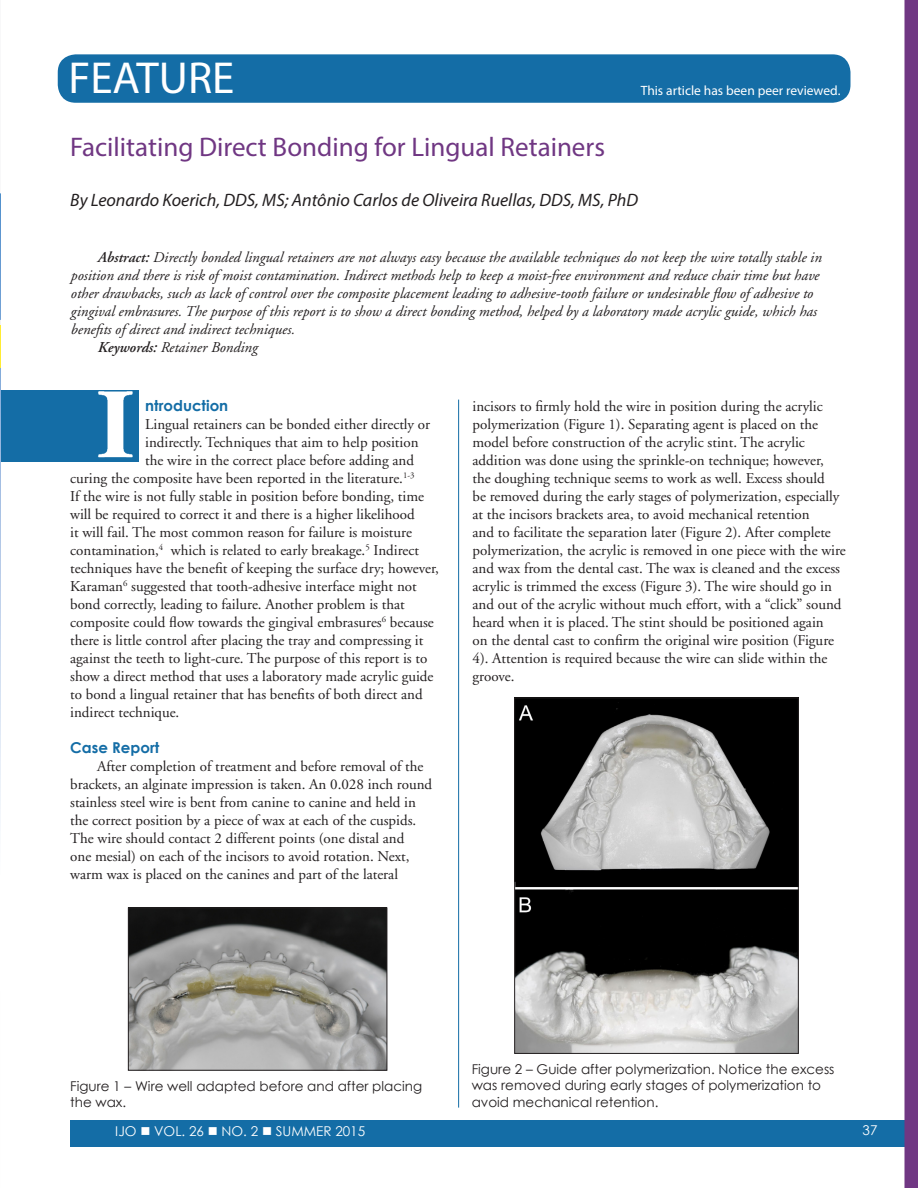
<style>
.page{position:relative;width:918px;height:1188px;background:#fff}
.page>*{position:absolute;margin:0;border:0;box-sizing:border-box;transform-origin:0 0}
.t1{font:45px "Myriad Pro";color:#fff}
.t2{font:27px "Myriad Pro";color:#703783}
.t3{font:italic 18px "Myriad Pro";color:#231f20}
.t4{font:15px/18px "Adobe Garamond";color:#231f20}
.heading_2{font:italic 15px/18px "Adobe Garamond";color:#231f20}
.t5{font:700 15px "Century Gothic";color:#146da6}
.t6{font:13.5px/16.5px "Century Gothic";color:#231f20}
.t7{font:13.5px "Myriad Pro";color:#fff}
.t8{font:13.5px "Century Gothic";color:#fff}
.s1{font-weight:600}
</style>
<div class="page">
<div style="left:70px;top:1120px;width:848px;height:27px;background:#146da6"></div>
<svg style="left:904px;top:0;width:14px;height:1188px"></svg>
<div style="left:0;top:390px;width:139px;height:71px;background:#146da6"></div>
<img style="left:98px;top:391px;width:35px;height:66px">
<hr style="left:458px;top:400px;width:1px;height:708px;background:#146da6">
<div style="left:58px;top:54px;width:792px;height:49px;background:#146da6;border-radius:18px"></div>
<img style="left:130px;top:910px;width:255px;height:159px">
<div style="left:128px;top:908px;width:259px;height:163px;border:1px solid #231f20"></div>
<img style="left:516px;top:700px;width:281px;height:352px">
<div style="left:514px;top:698px;width:285px;height:356px;border:1px solid #231f20"></div>
<svg style="left:0;top:259px;width:1px;height:564px"></svg>
<svg style="left:0;top:193px;width:1px;height:66px"></svg>
<hr style="left:0;top:325px;width:1px;height:42px;background:#ffec33">
<p class="t1" style="left:68px;top:50px;width:167px">FEATURE</p>
<p class="t7" style="left:641px;top:82px;width:201px">This article has been peer reviewed.</p>
<p class="t2" style="left:70px;top:130px;width:536px">Facilitating Direct Bonding for Lingual Retainers</p>
<p class="t3" style="left:70px;top:188px;width:569px">By Leonardo Koerich, DDS, MS; Antônio Carlos de Oliveira Ruellas, DDS, MS, PhD</p>
<p class="heading_2" style="left:71px;top:248px;width:753px;text-indent:27px"><span class="s1">Abstract:</span> Directly bonded lingual retainers are not always easy because the available techniques do not keep the wire totally stable in position and there is risk of moist contamination. Indirect methods help to keep a moist-free environment and reduce chair time but have other drawbacks, such as lack of control over the composite placement leading to adhesive-tooth failure or undesirable flow of adhesive to gingival embrasures. The purpose of this report is to show a direct bonding method, helped by a laboratory made acrylic guide, which has benefits of direct and indirect techniques.</p>
<p class="heading_2" style="left:98px;top:338px;width:161px"><span class="s1">Keywords:</span> Retainer Bonding</p>
<p class="t5" style="left:145px;top:394px;width:85px">ntroduction</p>
<p class="t4" style="left:145px;top:415px;width:287px">Lingual retainers can be bonded either directly or</p>
<p class="t4" style="left:145px;top:433px;width:275px">indirectly. Techniques that aim to help position</p>
<p class="t4" style="left:145px;top:451px;width:270px">the wire in the correct place before adding and</p>
<p class="t4" style="left:70px;top:469px;width:346px">curing the composite have been reported in the literature.<sup>1-3</sup></p>
<p class="t4" style="left:70px;top:487px;width:355px">If the wire is not fully stable in position before bonding, time</p>
<p class="t4" style="left:70px;top:505px;width:346px">will be required to correct it and there is a higher likelihood</p>
<p class="t4" style="left:70px;top:523px;width:343px">it will fail. The most common reason for failure is moisture</p>
<p class="t4" style="left:70px;top:541px;width:350px">contamination,<sup>4</sup> which is related to early breakage.<sup>5</sup> Indirect</p>
<p class="t4" style="left:70px;top:559px;width:370px">techniques have the benefit of keeping the surface dry; however,</p>
<p class="t4" style="left:70px;top:577px;width:348px">Karaman<sup>6</sup> suggested that tooth-adhesive interface might not</p>
<p class="t4" style="left:70px;top:595px;width:336px">bond correctly, leading to failure. Another problem is that</p>
<p class="t4" style="left:70px;top:613px;width:365px">composite could flow towards the gingival embrasures<sup>6</sup> because</p>
<p class="t4" style="left:70px;top:631px;width:355px">there is little control after placing the tray and compressing it</p>
<p class="t4" style="left:70px;top:649px;width:359px">against the teeth to light-cure. The purpose of this report is to</p>
<p class="t4" style="left:70px;top:667px;width:365px">show a direct method that uses a laboratory made acrylic guide</p>
<p class="t4" style="left:70px;top:685px;width:354px">to bond a lingual retainer that has benefits of both direct and</p>
<p class="t4" style="left:70px;top:703px;width:111px">indirect technique.</p>
<p class="t5" style="left:70px;top:736px;width:91px">Case Report</p>
<p class="t4" style="left:70px;top:757px;width:364px;text-indent:27px">After completion of treatment and before removal of the brackets, an alginate impression is taken. An 0.028 inch round stainless steel wire is bent from canine to canine and held in the correct position by a piece of wax at each of the cuspids.<br>The wire should contact 2 different points (one distal and<br>one mesial) on each of the incisors to avoid rotation. Next, warm wax is placed on the canines and part of the lateral</p>
<p class="t4" style="left:472px;top:397px;width:375px">incisors to firmly hold the wire in position during the acrylic polymerization (Figure 1). Separating agent is placed on the model before construction of the acrylic stint. The acrylic addition was done using the sprinkle-on technique; however, the doughing technique seems to work as well. Excess should<br>be removed during the early stages of polymerization, especially at the incisors brackets area, to avoid mechanical retention<br>and to facilitate the separation later (Figure 2). After complete polymerization, the acrylic is removed in one piece with the wire and wax from the dental cast. The wax is cleaned and the excess acrylic is trimmed the excess (Figure 3). The wire should go in and out of the acrylic without much effort, with a “click” sound heard when it is placed. The stint should be positioned again<br>on the dental cast to confirm the original wire position (Figure 4). Attention is required because the wire can slide within the groove.</p>
<p class="t6" style="left:70px;top:1077px;width:354px">Figure 1 – Wire well adapted before and after placing the wax.</p>
<p class="t6" style="left:472px;top:1061px;width:364px">Figure 2 – Guide after polymerization. Notice the excess was removed during early stages of polymerization to avoid mechanical retention.</p>
<p class="t8" style="left:115px;top:1121px;width:251px">IJO ■ VOL. 26 ■ NO. 2 ■ SUMMER 2015</p>
<p class="t8" style="left:863px;top:1121px;width:16px">37</p>
</div>
